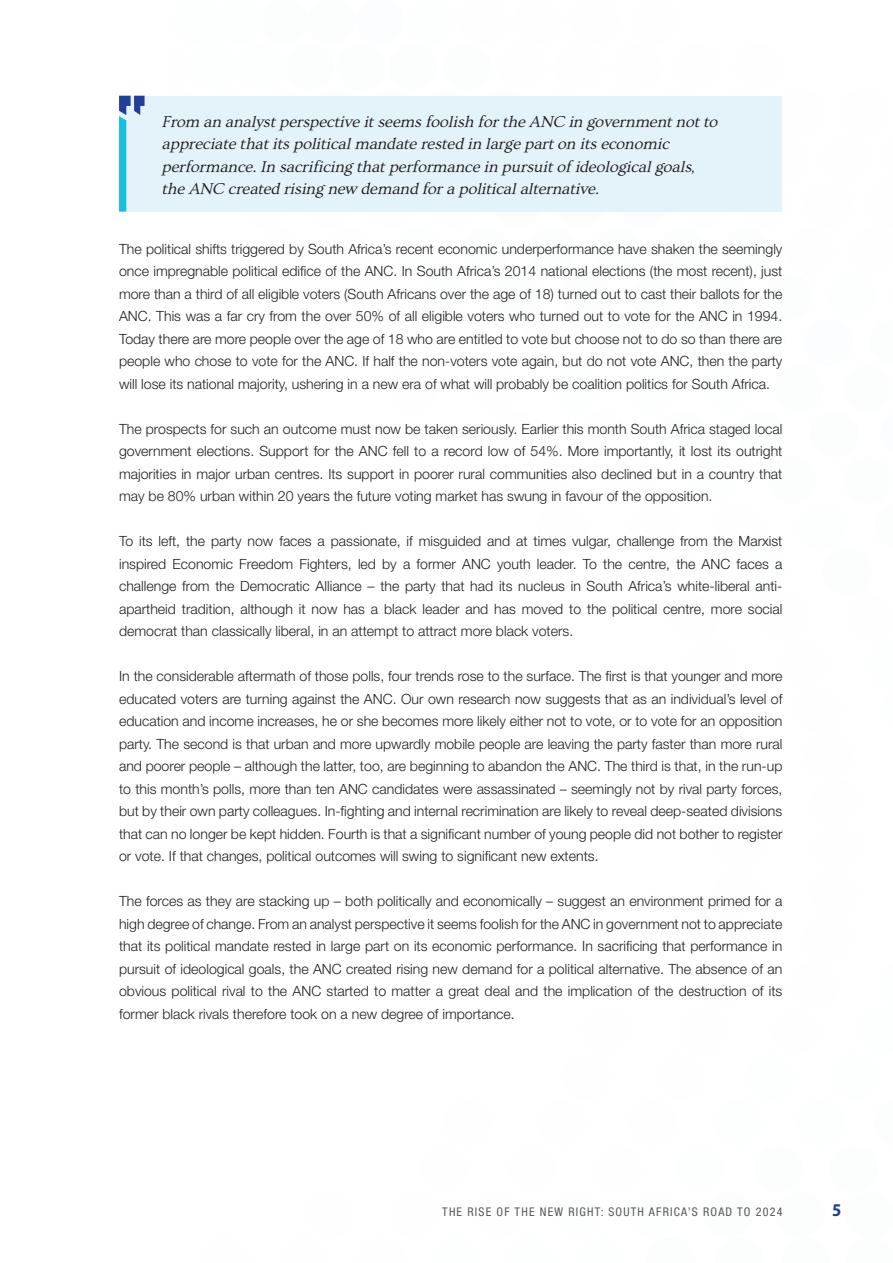
<style>
.page{position:relative;width:893px;height:1263px;background:#fff}
.page>*{position:absolute;margin:0;border:0;box-sizing:border-box;transform-origin:0 0}
.t1{font:700 semi-condensed 18px "Myriad Pro";color:#233e98}
.t2{font:italic 16.5px/22.5px "Ovo";letter-spacing:-.01em;color:#231f20}
.BODY_sp{font:300 14.1px/22.5px "Helvetica Neue LT Std";color:#231f20;text-align:justify}
.t3{font:condensed 12px "Helvetica Neue LT Std";letter-spacing:.1em;color:#57585a}
</style>
<div class="page">
<div style="left:839px;top:89px;width:49px;height:47px;background:#f9fcfe;border-radius:50%"></div>
<div style="left:733px;top:43px;width:50px;height:48px;background:#f9fcfe;border-radius:50%"></div>
<div style="left:708px;top:732px;width:49px;height:47px;background:#f9fcfc;border-radius:50%"></div>
<div style="left:714px;top:778px;width:49px;height:47px;background:#fff;border-radius:50%"></div>
<div style="left:716px;top:824px;width:50px;height:47px;background:#fafdfd;border-radius:50%"></div>
<div style="left:714px;top:870px;width:49px;height:47px;background:#fefefe;border-radius:50%"></div>
<div style="left:707px;top:916px;width:49px;height:47px;background:#fafdfd;border-radius:50%"></div>
<div style="left:695px;top:961px;width:50px;height:48px;background:#fefefe;border-radius:50%"></div>
<div style="left:581px;top:1007px;width:50px;height:47px;background:#f9fcfc;border-radius:50%"></div>
<div style="left:443px;top:1099px;width:50px;height:47px;background:#f9fcfe;border-radius:50%"></div>
<div style="left:255px;top:227px;width:50px;height:47px;background:#fafdfd;border-radius:50%"></div>
<div style="left:119px;top:96px;width:663px;height:116px;background:#e4f3fa"></div>
<svg style="left:119px;top:96px;width:26px;height:116px"></svg>
<p class="t2" style="left:162px;top:111px;width:561px">From an analystperspective itseemsfoolish forthe ANC in governmentnotto appreciate thatitspoliticalmandate rested in large parton itseconomic performance.In sacrificing thatperformance in pursuitof ideologicalgoals, the ANC created rising new demand fora politicalalternative.</p>
<p class="BODY_sp" style="left:119px;top:237px;width:665px">The political shifts triggered by South Africa’s recent economic underperformance have shaken the seemingly once impregnable political edifice of the ANC. In South Africa’s 2014 national elections (the most recent), just more than a third of all eligible voters (South Africans over the age of 18) turned out to cast their ballots for the ANC. This was a far cry from the over 50% of all eligible voters who turned out to vote for the ANC in 1994.<br>Today there are more people over the age of 18 who are entitled to vote but choose not to do so than there are people who chose to vote for the ANC. If half the non-voters vote again, but do not vote ANC, then the party will lose its national majority, ushering in a new era of what will probably be coalition politics for South Africa.</p>
<p class="BODY_sp" style="left:119px;top:417px;width:665px">The prospects for such an outcome must now be taken seriously. Earlier this month South Africa staged local government elections. Support for the ANC fell to a record low of 54%. More importantly, it lost its outright majorities in major urban centres. Its support in poorer rural communities also declined but in a country that may be 80% urban within 20 years the future voting market has swung in favour of the opposition.</p>
<p class="BODY_sp" style="left:119px;top:529px;width:665px">To its left, the party now faces a passionate, if misguided and at times vulgar, challenge from the Marxist inspired Economic Freedom Fighters, led by a former ANC youth leader. To the centre, the ANC faces a challenge from the Democratic Alliance – the party that had its nucleus in South Africa’s white-liberal anti&shy;apartheid tradition, although it now has a black leader and has moved to the political centre, more social democrat than classically liberal, in an attempt to attract more black voters.</p>
<p class="BODY_sp" style="left:119px;top:664px;width:665px">In the considerable aftermath of those polls, four trends rose to the surface. The first is that younger and more educated voters are turning against the ANC. Our own research now suggests that as an individual’s level of education and income increases, he or she becomes more likely either not to vote, or to vote for an opposition party. The second is that urban and more upwardly mobile people are leaving the party faster than more rural and poorer people – although the latter, too, are beginning to abandon the ANC. The third is that, in the run-up to this month’s polls, more than ten ANC candidates were assassinated – seemingly not by rival party forces, but by their own party colleagues. In-fighting and internal recrimination are likely to reveal deep-seated divisions that can no longer be kept hidden. Fourth is that a significant number of young people did not bother to register or vote. If that changes, political outcomes will swing to significant new extents.</p>
<p class="BODY_sp" style="left:119px;top:889px;width:665px">The forces as they are stacking up – both politically and economically – suggest an environment primed for a high degree of change. From an analyst perspective it seems foolish for the ANC in government not to appreciate that its political mandate rested in large part on its economic performance. In sacrificing that performance in pursuit of ideological goals, the ANC created rising new demand for a political alternative. The absence of an obvious political rival to the ANC started to matter a great deal and the implication of the destruction of its former black rivals therefore took on a new degree of importance.</p>
<p class="t3" style="left:442px;top:1204px;width:342px">THE RISE OF THE NEW RIGHT: SOUTH AFRICA’S ROAD TO 2024</p>
<p class="t1" style="left:832px;top:1198px;width:11px">5</p>
</div>
